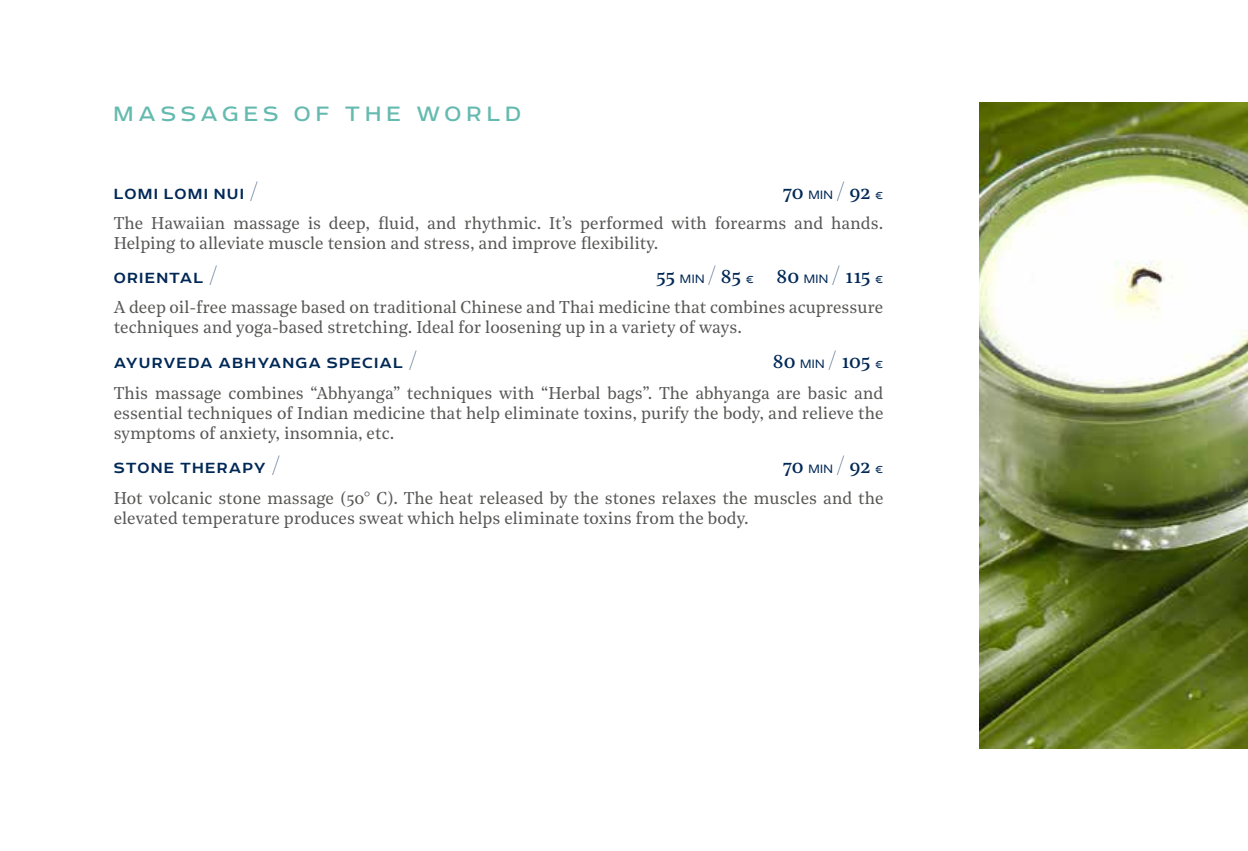
<style>
.page{position:relative;width:1248px;height:851px;background:#fff}
.page>*{position:absolute;margin:0;border:0;box-sizing:border-box;transform-origin:0 0}
.t1{font:24px "Echoes Sans";letter-spacing:.205em;color:#65baaf}
.t2{font:20px "Noe Text";letter-spacing:-.015em;color:#002856}
.t3{font:17px/20.4px "Noe Text";color:#575756}
.t4{font:500 17px "Echoes Sans";letter-spacing:.065em;color:#002856}
.s1{font-family:"Noe Display";font-weight:400;font-size:22px}
.s2{font-family:"Echoes Sans";font-weight:300;font-size:14px}
.s3{font-family:"Noe Display";font-size:22px}
</style>
<div class="page">
<img style="left:979px;top:102px;width:268px;height:646px">
<h1 class="t1" style="left:113px;top:100px;width:409px">MASSAGES OF THE WORLD</h1>
<p class="t4" style="left:114px;top:184px;width:146px">LOMI LOMI NUI <span class="s1">/</span></p>
<p class="t2" style="left:782px;top:177px;width:102px">70 <span class="s2">MIN</span> <span class="s3">/</span> 92 <span class="s2">€</span></p>
<p class="t3" style="left:114px;top:212px;width:771px">The Hawaiian massage is deep, fluid, and rhythmic. It’s performed with forearms and hands.<br>Helping to alleviate muscle tension and stress, and improve flexibility.</p>
<p class="t4" style="left:114px;top:268px;width:105px">ORIENTAL <span class="s1">/</span></p>
<p class="t2" style="left:656px;top:261px;width:229px">55 <span class="s2">MIN</span> <span class="s3">/</span> 85 <span class="s2">€</span> 80 <span class="s2">MIN</span> <span class="s3">/</span> 115 <span class="s2">€</span></p>
<p class="t3" style="left:114px;top:295px;width:771px">A deep oil-free massage based on traditional Chinese and Thai medicine that combines acupressure techniques and yoga-based stretching. Ideal for loosening up in a variety of ways.</p>
<p class="t4" style="left:114px;top:353px;width:305px">AYURVEDA ABHYANGA SPECIAL <span class="s1">/</span></p>
<p class="t2" style="left:772px;top:346px;width:112px">80 <span class="s2">MIN</span> <span class="s3">/</span> 105 <span class="s2">€</span></p>
<p class="t3" style="left:114px;top:381px;width:771px;text-align:justify">This massage combines “Abhyanga” techniques with “Herbal bags”. The abhyanga are basic and essential techniques of Indian medicine that help eliminate toxins, purify the body, and relieve the symptoms of anxiety, insomnia, etc.</p>
<p class="t4" style="left:114px;top:458px;width:168px">STONE THERAPY <span class="s1">/</span></p>
<p class="t2" style="left:782px;top:451px;width:102px">70 <span class="s2">MIN</span> <span class="s3">/</span> 92 <span class="s2">€</span></p>
<p class="t3" style="left:114px;top:486px;width:771px">Hot volcanic stone massage (50° C). The heat released by the stones relaxes the muscles and the elevated temperature produces sweat which helps eliminate toxins from the body.</p>
</div>
